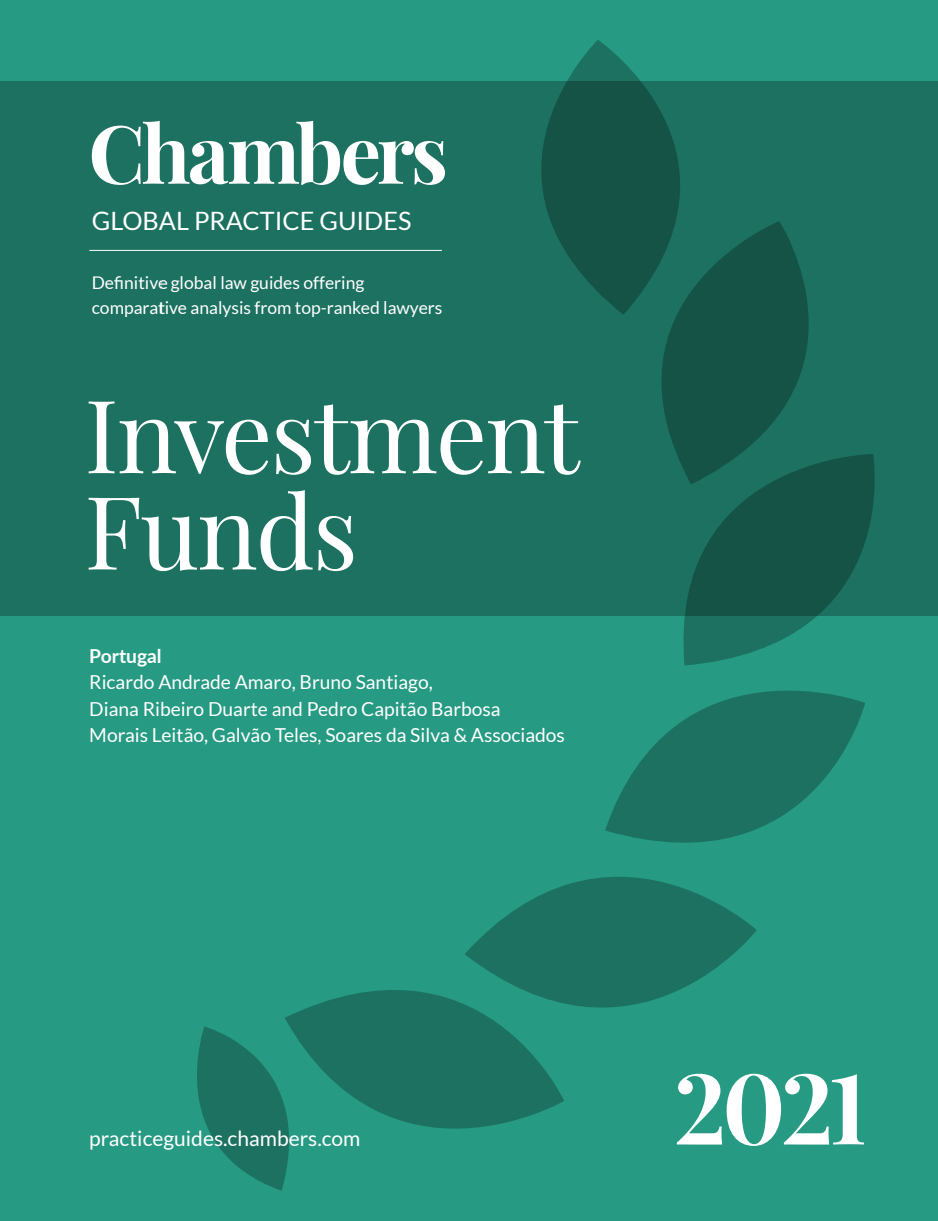
<style>
.page{position:relative;width:938px;height:1221px;background:#fff}
.page>*{position:absolute;margin:0;border:0;box-sizing:border-box;transform-origin:0 0}
.t1{font:101.5px/96.2px "Playfair Display";letter-spacing:-.02em;color:#fff}
.t2{font:700 98px "Playfair Display";color:#fff}
.t3{font:25.38px "Lato";color:#fff}
.t4{font:21px "Lato";color:#fff}
.t5{font:19.25px/26.2px "Lato";color:#fff}
.t6{font:700 19.25px "Lato";color:#fff}
.t7{font:17.5px "Lato";color:#fff}
</style>
<div class="page">
<div style="left:0;top:0;width:938px;height:1220px;background:#269a82"></div>
<div style="left:0;top:81px;width:938px;height:534px;background:#1c7160"></div>
<svg style="left:197px;top:1026px;width:87px;height:164px"></svg>
<svg style="left:541px;top:40px;width:139px;height:243px;fill:#145346"></svg>
<svg style="left:590px;top:221px;width:219px;height:233px;fill:#145346"></svg>
<svg style="left:667px;top:454px;width:209px;height:178px"></svg>
<svg style="left:284px;top:990px;width:280px;height:190px"></svg>
<svg style="left:620px;top:632px;width:245px;height:197px"></svg>
<svg style="left:464px;top:795px;width:292px;height:291px"></svg>
<svg style="left:92px;top:121px;width:353px;height:64px"></svg>
<hr style="left:89px;top:250px;width:353px;height:1px;background:#fff">
<p class="t3" style="left:92px;top:207px;width:321px">GLOBAL PRACTICE GUIDES</p>
<p class="t7" style="left:92px;top:273px;width:274px">Definitive global law guides offering</p>
<p class="t7" style="left:92px;top:297px;width:352px">comparative analysis from top-ranked lawyers</p>
<p class="t1" style="left:84px;top:386px;width:497px">Investment<br>Funds</p>
<p class="t6" style="left:89px;top:642px;width:74px">Portugal</p>
<p class="t5" style="left:89px;top:669px;width:477px">Ricardo Andrade Amaro, Bruno Santiago,<br>Diana Ribeiro Duarte and Pedro Capitão Barbosa<br>Morais Leitão, Galvão Teles, Soares da Silva &amp; Associados</p>
<p class="t4" style="left:89px;top:1126px;width:273px">practiceguides.chambers.com</p>
<p class="t2" style="left:674px;top:1045px;width:195px">2021</p>
</div>
